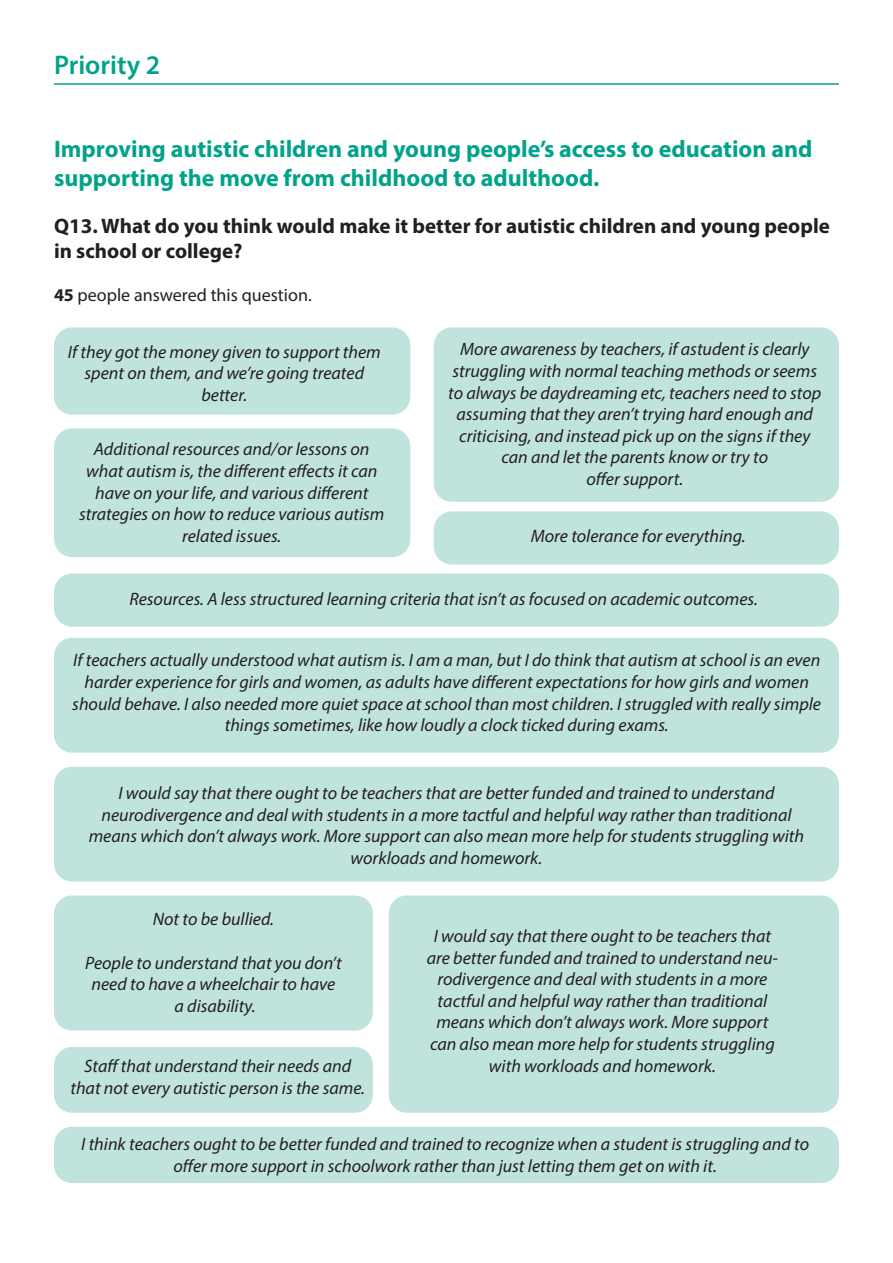
<style>
.page{position:relative;width:893px;height:1263px;background:#fff}
.page>*{position:absolute;margin:0;border:0;box-sizing:border-box;transform-origin:0 0}
.t1{font:600 27px "Myriad Pro";color:#00a38a}
.t2{font:700 24px/28.8px "Myriad Pro";color:#00a38a}
.t3{font:700 21px/25.2px "Myriad Pro";color:#231f20}
.t4{font:italic 18px/21.6px "Myriad Pro";color:#231f20;text-align:center}
.t5{font:18px "Myriad Pro";color:#231f20}
.s1{font-weight:700}
</style>
<div class="page">
<div style="left:54px;top:327px;width:356px;height:88px;background:#c1e3dd;border-radius:18px"></div>
<div style="left:434px;top:327px;width:405px;height:175px;background:#c1e3dd;border-radius:18px"></div>
<div style="left:434px;top:511px;width:405px;height:53px;background:#c1e3dd;border-radius:18px"></div>
<div style="left:54px;top:428px;width:356px;height:129px;background:#c1e3dd;border-radius:18px"></div>
<div style="left:54px;top:638px;width:785px;height:115px;background:#c1e3dd;border-radius:18px"></div>
<div style="left:389px;top:895px;width:450px;height:218px;background:#c1e3dd;border-radius:18px"></div>
<div style="left:54px;top:895px;width:319px;height:135px;background:#c1e3dd;border-radius:18px"></div>
<div style="left:54px;top:767px;width:785px;height:114px;background:#c1e3dd;border-radius:18px"></div>
<div style="left:54px;top:573px;width:785px;height:54px;background:#c1e3dd;border-radius:18px"></div>
<div style="left:54px;top:1047px;width:319px;height:66px;background:#c1e3dd;border-radius:18px"></div>
<div style="left:54px;top:1127px;width:785px;height:56px;background:#c1e3dd;border-radius:18px"></div>
<hr style="left:54px;top:83px;width:785px;height:2px;background:#00a38a">
<p class="t1" style="left:54px;top:48px;width:108px">Priority 2</p>
<p class="t2" style="left:54px;top:134px;width:760px">Improving autistic children and young people’s access to education and supporting the move from childhood to adulthood.</p>
<p class="t3" style="left:54px;top:212px;width:777px">Q13. What do you think would make it better for autistic children and young people in school or college?</p>
<p class="t5" style="left:54px;top:284px;width:259px"><span class="s1">45</span> people answered this question.</p>
<p class="t4" style="left:68px;top:340px;width:315px">If they got the money given to support them spent on them, and we’re going treated better.</p>
<p class="t4" style="left:448px;top:338px;width:375px">More awareness by teachers, if astudent is clearly struggling with normal teaching methods or seems to always be daydreaming etc, teachers need to stop assuming that they aren’t trying hard enough and</p>
<p class="t4" style="left:459px;top:425px;width:353px">criticising, and instead pick up on the signs if they can and let the parents know or try to</p>
<p class="t4" style="left:586px;top:468px;width:98px">offer support.</p>
<p class="t4" style="left:79px;top:438px;width:307px">Additional resources and/or lessons on what autism is, the different effects it can have on your life, and various different strategies on how to reduce various autism related issues.</p>
<p class="t4" style="left:531px;top:524px;width:216px">More tolerance for everything.</p>
<p class="t4" style="left:129px;top:588px;width:630px">Resources. A less structured learning criteria that isn’t as focused on academic outcomes.</p>
<p class="t4" style="left:72px;top:649px;width:750px">If teachers actually understood what autism is. I am a man, but I do think that autism at school is an even harder experience for girls and women, as adults have different expectations for how girls and women should behave. I also needed more quiet space at school than most children. I struggled with really simple things sometimes, like how loudly a clock ticked during exams.</p>
<p class="t4" style="left:118px;top:782px;width:657px">I would say that there ought to be teachers that are better funded and trained to understand</p>
<p class="t4" style="left:101px;top:804px;width:692px">neurodivergence and deal with students in a more tactful and helpful way rather than traditional</p>
<p class="t4" style="left:89px;top:825px;width:717px">means which don’t always work. More support can also mean more help for students struggling with workloads and homework.</p>
<p class="t4" style="left:153px;top:908px;width:123px">Not to be bullied.</p>
<p class="t4" style="left:85px;top:951px;width:258px">People to understand that you don’t</p>
<p class="t4" style="left:91px;top:973px;width:245px">need to have a wheelchair to have</p>
<p class="t4" style="left:175px;top:995px;width:83px">a disability.</p>
<p class="t4" style="left:427px;top:925px;width:353px">I would say that there ought to be teachers that are better funded and trained to understand neu&shy;rodivergence and deal with students in a more tactful and helpful way rather than traditional means which don’t always work. More support can also mean more help for students struggling</p>
<p class="t4" style="left:84px;top:1055px;width:269px">Staff that understand their needs and</p>
<p class="t4" style="left:489px;top:1054px;width:229px">with workloads and homework.</p>
<p class="t4" style="left:70px;top:1077px;width:296px">that not every autistic person is the same.</p>
<p class="t4" style="left:81px;top:1133px;width:729px">I think teachers ought to be better funded and trained to recognize when a student is struggling and to offer more support in schoolwork rather than just letting them get on with it.</p>
</div>
